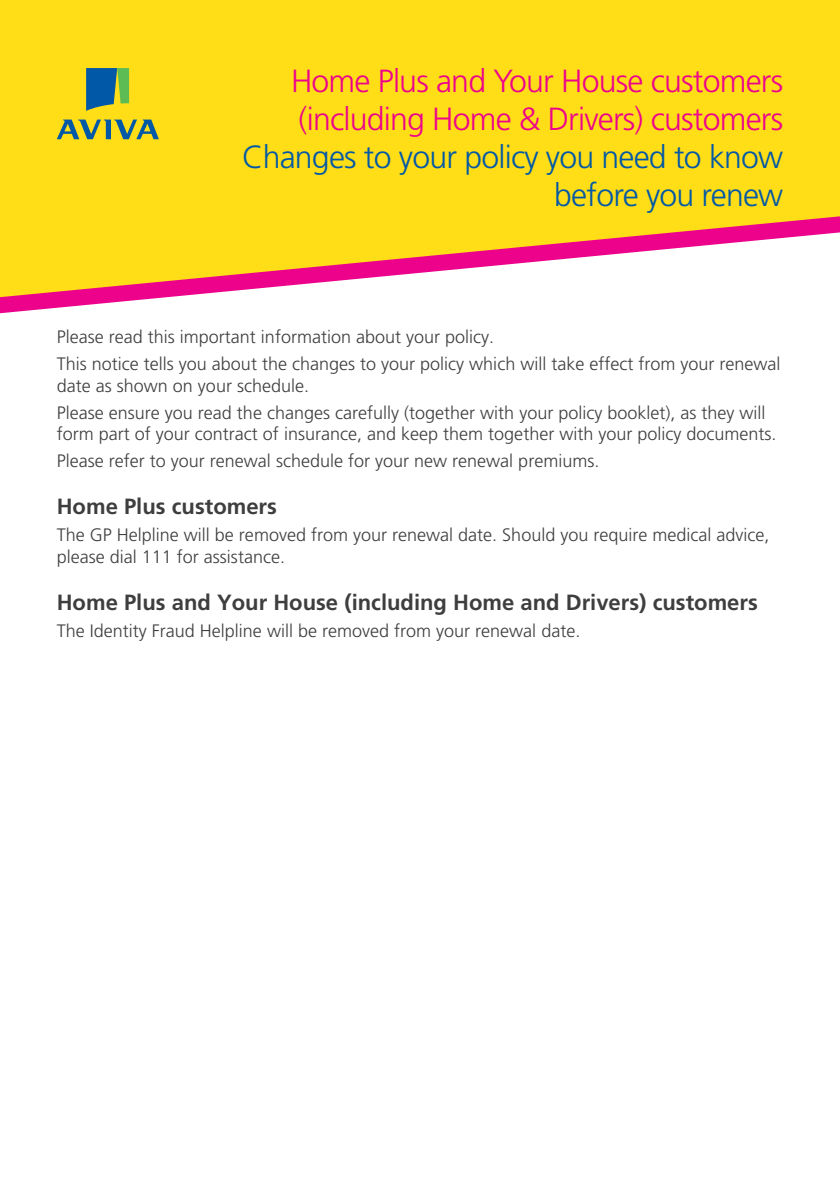
<style>
.page{position:relative;width:840px;height:1191px;background:#fff}
.page>*{position:absolute;margin:0;border:0;box-sizing:border-box;transform-origin:0 0}
.t1{font:300 32px/38px "Frutiger LT Std";letter-spacing:-.025em;color:#ed028c}
.t2{font:300 32px/38px "Frutiger LT Std";letter-spacing:-.025em;color:#0158a6;text-align:right}
.t3{font:700 22px "Frutiger LT Std";color:#3e3e3f}
.t4{font:300 18px/27px "Frutiger LT Std";color:#3e3e3f}
</style>
<div class="page">
<div style="left:0;top:0;width:839px;height:205px;background:#ffdd17"></div>
<svg style="left:86px;top:68px;width:43px;height:43px;background:#44857a"></svg>
<svg style="left:57px;top:120px;width:102px;height:19px;background:#90a255"></svg>
<svg style="left:0;top:205px;width:839px;height:109px"></svg>
<h1 class="t1" style="left:291px;top:62px;width:493px">Home Plus and Your House customers (including Home &amp; Drivers) customers</h1>
<h1 class="t2" style="left:242px;top:138px;width:542px">Changes to your policy you need to know before you renew</h1>
<p class="t4" style="left:57px;top:323px;width:725px">Please read this important information about your policy.<br>This notice tells you about the changes to your policy which will take effect from your renewal</p>
<p class="t4" style="left:57px;top:372px;width:710px">date as shown on your schedule.<br>Please ensure you read the changes carefully (together with your policy booklet), as they will</p>
<p class="t4" style="left:57px;top:420px;width:721px">form part of your contract of insurance, and keep them together with your policy documents.<br>Please refer to your renewal schedule for your new renewal premiums.</p>
<p class="t3" style="left:57px;top:493px;width:222px">Home Plus customers</p>
<p class="t4" style="left:57px;top:524px;width:714px;line-height:21.4px">The GP Helpline will be removed from your renewal date. Should you require medical advice, please dial 111 for assistance.</p>
<p class="t3" style="left:57px;top:589px;width:702px">Home Plus and Your House (including Home and Drivers) customers</p>
<p class="t4" style="left:57px;top:617px;width:525px">The Identity Fraud Helpline will be removed from your renewal date.</p>
</div>
